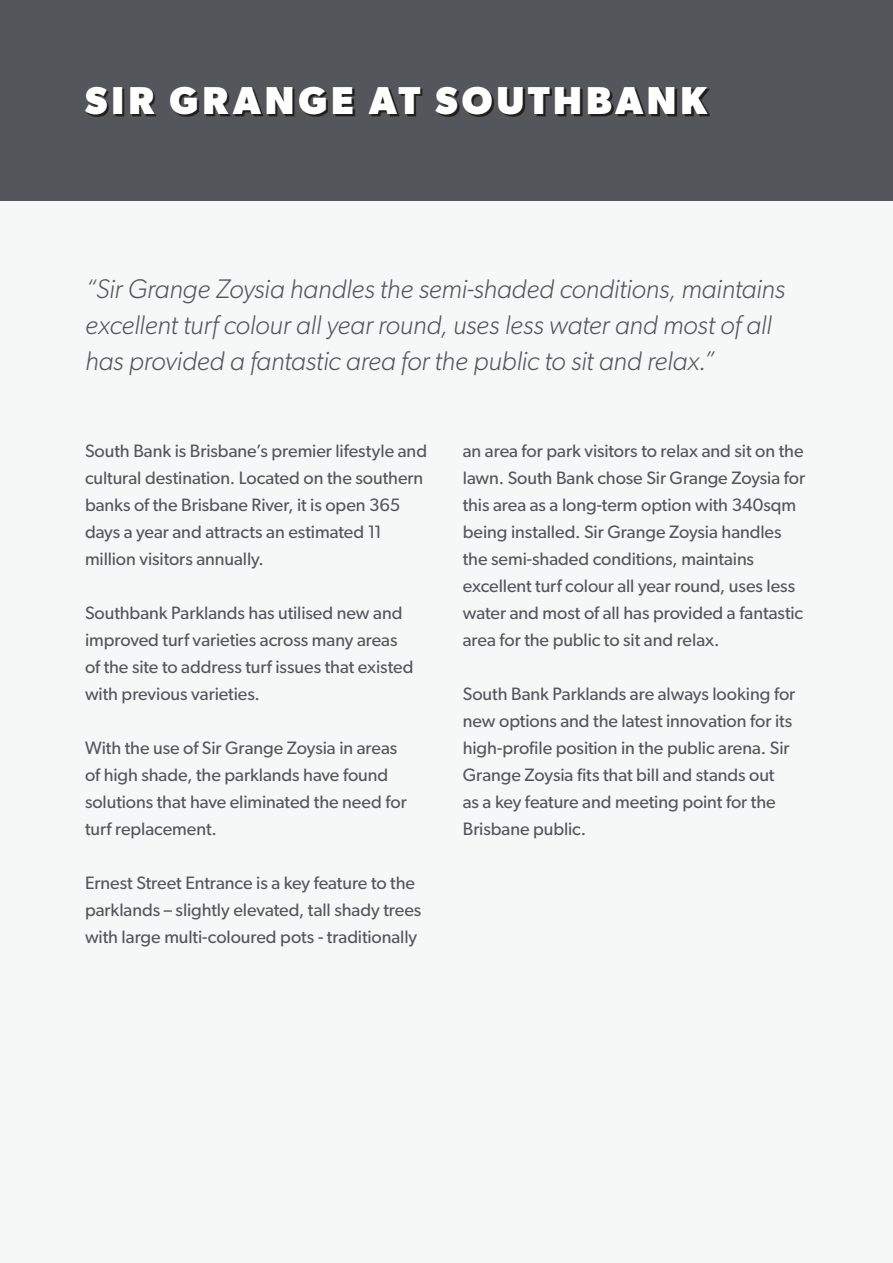
<style>
.page{position:relative;width:893px;height:1263px;background:#fff}
.page>*{position:absolute;margin:0;border:0;box-sizing:border-box;transform-origin:0 0}
.t1{font:700 39px "Gibson";letter-spacing:.1em;color:#fff}
.t2{font:italic 300 27px/36px "Gibson";letter-spacing:-.01em;color:#54565b}
.t3{font:18px/27px "Gibson";letter-spacing:-.005em;color:#54565b}
</style>
<div class="page">
<div style="left:0;top:200px;width:893px;height:1063px;background:#f6f7f7"></div>
<div style="left:0;top:0;width:893px;height:200px;background:#54565b"></div>
<svg style="left:87px;top:88px;width:623px;height:28px;fill:#282526"></svg>
<p class="t1" style="left:85px;top:77px;width:623px">SIR GRANGE AT SOUTHBANK</p>
<p class="t2" style="left:85px;top:270px;width:701px">“Sir Grange Zoysia handles the semi-shaded conditions, maintains excellent turf colour all year round, uses less water and most of all has provided a fantastic area for the public to sit and relax.”</p>
<p class="t3" style="left:85px;top:437px;width:344px">South Bank is Brisbane’s premier lifestyle and cultural destination. Located on the southern banks of the Brisbane River, it is open 365 days a year and attracts an estimated 11 million visitors annually.</p>
<p class="t3" style="left:85px;top:599px;width:330px">Southbank Parklands has utilised new and improved turf varieties across many areas of the site to address turf issues that existed with previous varieties.</p>
<p class="t3" style="left:85px;top:734px;width:323px">With the use of Sir Grange Zoysia in areas of high shade, the parklands have found solutions that have eliminated the need for turf replacement.</p>
<p class="t3" style="left:85px;top:869px;width:338px">Ernest Street Entrance is a key feature to the parklands – slightly elevated, tall shady trees with large multi-coloured pots - traditionally</p>
<p class="t3" style="left:463px;top:437px;width:344px">an area for park visitors to relax and sit on the lawn. South Bank chose Sir Grange Zoysia for this area as a long-term option with 340sqm being installed. Sir Grange Zoysia handles the semi-shaded conditions, maintains excellent turf colour all year round, uses less water and most of all has provided a fantastic area for the public to sit and relax.</p>
<p class="t3" style="left:463px;top:680px;width:334px">South Bank Parklands are always looking for new options and the latest innovation for its high-profile position in the public arena. Sir Grange Zoysia fits that bill and stands out<br>as a key feature and meeting point for the Brisbane public.</p>
</div>
